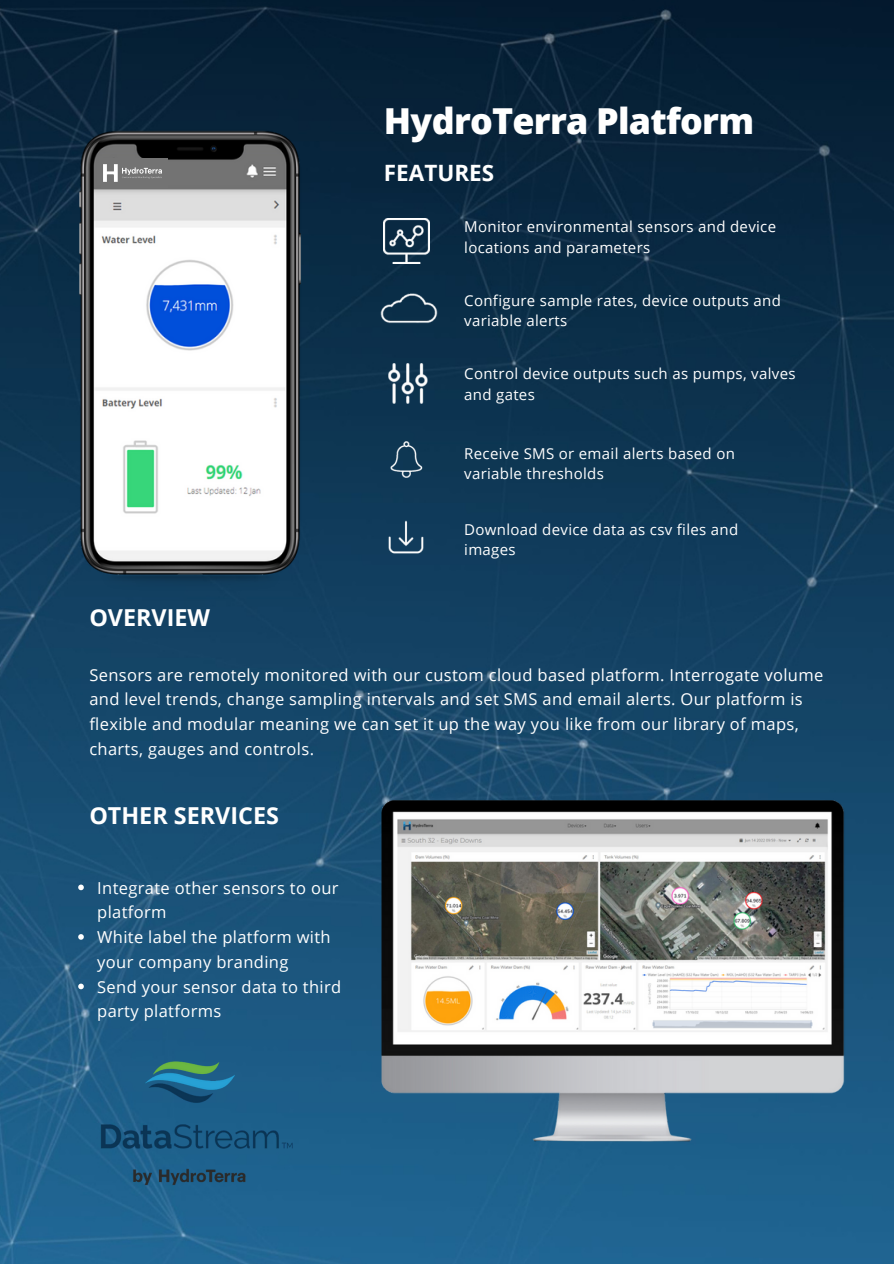
<style>
.page{position:relative;width:894px;height:1264px;background:#fff}
.page>*{position:absolute;margin:0;border:0;box-sizing:border-box;transform-origin:0 0}
.t1{font:800 35.85px "Open Sans";letter-spacing:-.02em;color:#fff}
.t2{font:700 23.4px "Open Sans";color:#fff}
.t3{font:700 22.5px "Open Sans";color:#fff}
.t4{font:16.5px/24.8px "Open Sans";letter-spacing:.02em;color:#fff}
.t5{font:15px "Open Sans";letter-spacing:.02em;color:#fff}
</style>
<div class="page">
<img style="left:0;top:0;width:893px;height:1263px">
<svg style="left:78px;top:884px;width:6px;height:6px"></svg>
<svg style="left:78px;top:934px;width:6px;height:5px"></svg>
<svg style="left:78px;top:983px;width:6px;height:6px"></svg>
<img style="left:388px;top:360px;width:40px;height:47px">
<img style="left:386px;top:438px;width:40px;height:43px">
<img style="left:376px;top:520px;width:59px;height:34px">
<img style="left:378px;top:291px;width:61px;height:34px">
<img style="left:384px;top:218px;width:45px;height:45px">
<img style="left:89px;top:1049px;width:215px;height:147px">
<img style="left:356px;top:791px;width:524px;height:373px">
<img style="left:44px;top:100px;width:295px;height:516px">
<div style="left:101px;top:158px;width:66px;height:29px;background:#737373"></div>
<img style="left:103px;top:164px;width:59px;height:18px">
<p class="t1" style="left:384px;top:95px;width:371px">HydroTerra Platform</p>
<p class="t3" style="left:384px;top:157px;width:112px">FEATURES</p>
<p class="t5" style="left:464px;top:216px;width:313px">Monitor environmental sensors and device</p>
<p class="t5" style="left:464px;top:237px;width:187px">locations and parameters</p>
<h2 class="t5" style="left:464px;top:289px;width:318px">Configure sample rates, device outputs and</h2>
<p class="t5" style="left:464px;top:310px;width:104px">variable alerts</p>
<p class="t5" style="left:464px;top:363px;width:333px">Control device outputs such as pumps, valves</p>
<p class="t5" style="left:464px;top:383px;width:72px">and gates</p>
<p class="t5" style="left:464px;top:442px;width:272px">Receive SMS or email alerts based on</p>
<p class="t5" style="left:464px;top:463px;width:141px">variable thresholds</p>
<p class="t2" style="left:89px;top:601px;width:122px">OVERVIEW</p>
<p class="t5" style="left:464px;top:519px;width:275px">Download device data as csv files and</p>
<p class="t5" style="left:464px;top:539px;width:53px">images</p>
<p class="t4" style="left:89px;top:661px;width:735px">Sensors are remotely monitored with our custom cloud based platform. Interrogate volume and level trends, change sampling intervals and set SMS and email alerts. Our platform is flexible and modular meaning we can set it up the way you like from our library of maps, charts, gauges and controls.</p>
<p class="t2" style="left:89px;top:799px;width:191px">OTHER SERVICES</p>
<p class="t4" style="left:97px;top:874px;width:243px">Integrate other sensors to our platform</p>
<p class="t4" style="left:97px;top:924px;width:235px">White label the platform with your company branding</p>
<h2 class="t4" style="left:97px;top:973px;width:245px">Send your sensor data to third party platforms</h2>
</div>
